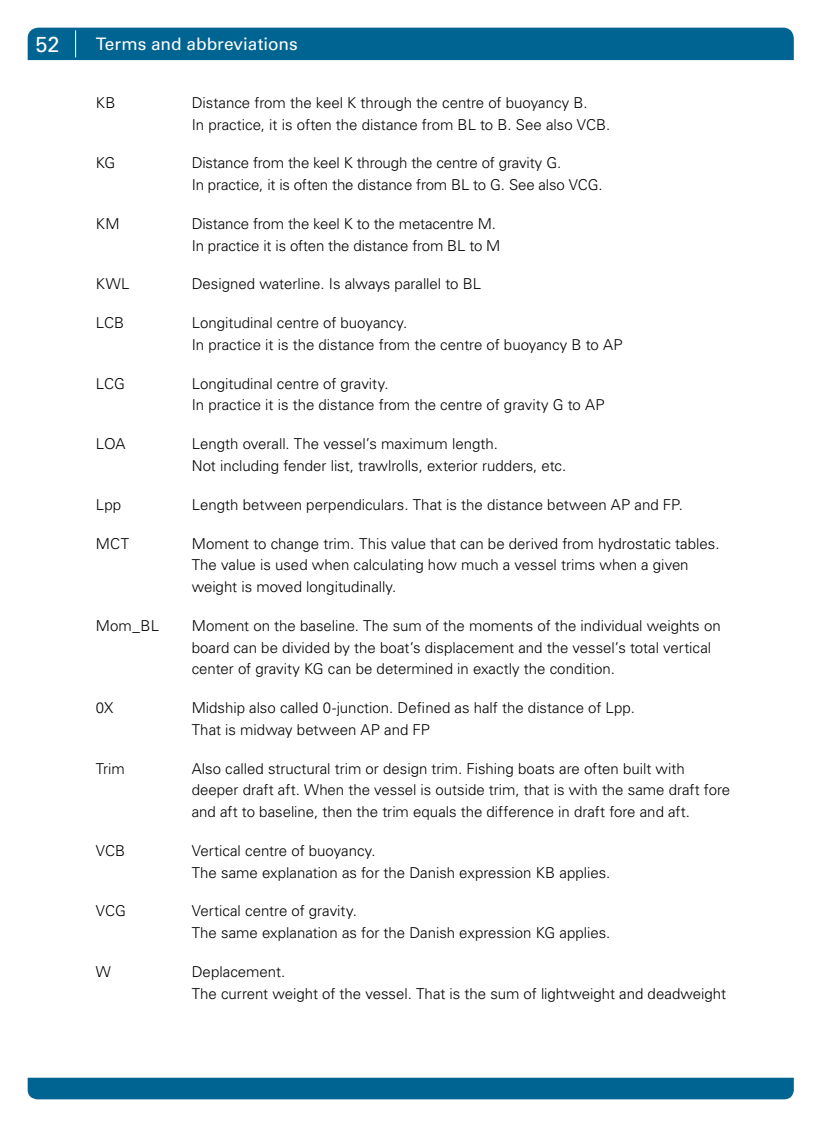
<style>
.page{position:relative;width:830px;height:1127px;background:#fff}
.page>*{position:absolute;margin:0;border:0;box-sizing:border-box;transform-origin:0 0}
.t1{font:21.75px "Univers LT Std";color:#fff}
.t2{font:17.25px "Univers LT Std";color:#fff}
.t3{font:300 15px/21.8px "Univers LT Std";color:#000}
</style>
<div class="page">
<div style="left:28px;top:1078px;width:765px;height:21px;background:#006492"></div>
<div style="left:28px;top:28px;width:765px;height:32px;background:#006492"></div>
<h1 class="t1" style="left:35px;top:31px;width:26px">52</h1>
<p class="t2" style="left:96px;top:34px;width:203px">Terms and abbreviations</p>
<p class="t3" style="left:96px;top:92px;width:21px">KB</p>
<p class="t3" style="left:191px;top:92px;width:420px">Distance from the keel K through the centre of buoyancy B.<br>In practice, it is often the distance from BL to B. See also VCB.</p>
<p class="t3" style="left:96px;top:152px;width:21px">KG</p>
<p class="t3" style="left:191px;top:152px;width:412px">Distance from the keel K through the centre of gravity G.<br>In practice, it is often the distance from BL to G. See also VCG.</p>
<p class="t3" style="left:96px;top:213px;width:25px">KM</p>
<p class="t3" style="left:191px;top:213px;width:310px">Distance from the keel K to the metacentre M.<br>In practice it is often the distance from BL to M</p>
<p class="t3" style="left:96px;top:273px;width:35px">KWL</p>
<p class="t3" style="left:191px;top:273px;width:291px">Designed waterline. Is always parallel to BL</p>
<p class="t3" style="left:96px;top:312px;width:30px">LCB</p>
<p class="t3" style="left:191px;top:312px;width:432px">Longitudinal centre of buoyancy.<br>In practice it is the distance from the centre of buoyancy B to AP</p>
<p class="t3" style="left:96px;top:372px;width:31px">LCG</p>
<p class="t3" style="left:191px;top:372px;width:414px">Longitudinal centre of gravity.<br>In practice it is the distance from the centre of gravity G to AP</p>
<p class="t3" style="left:96px;top:433px;width:31px">LOA</p>
<p class="t3" style="left:191px;top:433px;width:376px">Length overall. The vessel’s maximum length.<br>Not including fender list, trawlrolls, exterior rudders, etc.</p>
<p class="t3" style="left:96px;top:494px;width:27px">Lpp</p>
<p class="t3" style="left:191px;top:494px;width:492px">Length between perpendiculars. That is the distance between AP and FP.</p>
<p class="t3" style="left:96px;top:532px;width:35px">MCT</p>
<p class="t3" style="left:191px;top:532px;width:529px">Moment to change trim. This value that can be derived from hydrostatic tables.<br>The value is used when calculating how much a vessel trims when a given weight is moved longitudinally.</p>
<p class="t3" style="left:96px;top:615px;width:65px">Mom_BL</p>
<p class="t3" style="left:191px;top:615px;width:530px">Moment on the baseline. The sum of the moments of the individual weights on board can be divided by the boat’s displacement and the vessel’s total vertical center of gravity KG can be determined in exactly the condition.</p>
<p class="t3" style="left:96px;top:697px;width:19px">0X</p>
<p class="t3" style="left:191px;top:697px;width:444px">Midship also called 0-junction. Defined as half the distance of Lpp.<br>That is midway between AP and FP</p>
<p class="t3" style="left:96px;top:757px;width:30px">Trim</p>
<p class="t3" style="left:191px;top:757px;width:539px">Also called structural trim or design trim. Fishing boats are often built with deeper draft aft. When the vessel is outside trim, that is with the same draft fore and aft to baseline, then the trim equals the difference in draft fore and aft.</p>
<p class="t3" style="left:96px;top:840px;width:31px">VCB</p>
<p class="t3" style="left:191px;top:840px;width:420px">Vertical centre of buoyancy.<br>The same explanation as for the Danish expression KB applies.</p>
<p class="t3" style="left:96px;top:900px;width:32px">VCG</p>
<p class="t3" style="left:191px;top:900px;width:420px">Vertical centre of gravity.<br>The same explanation as for the Danish expression KG applies.</p>
<p class="t3" style="left:96px;top:961px;width:16px">W</p>
<p class="t3" style="left:191px;top:961px;width:535px">Deplacement.<br>The current weight of the vessel. That is the sum of lightweight and deadweight</p>
</div>
